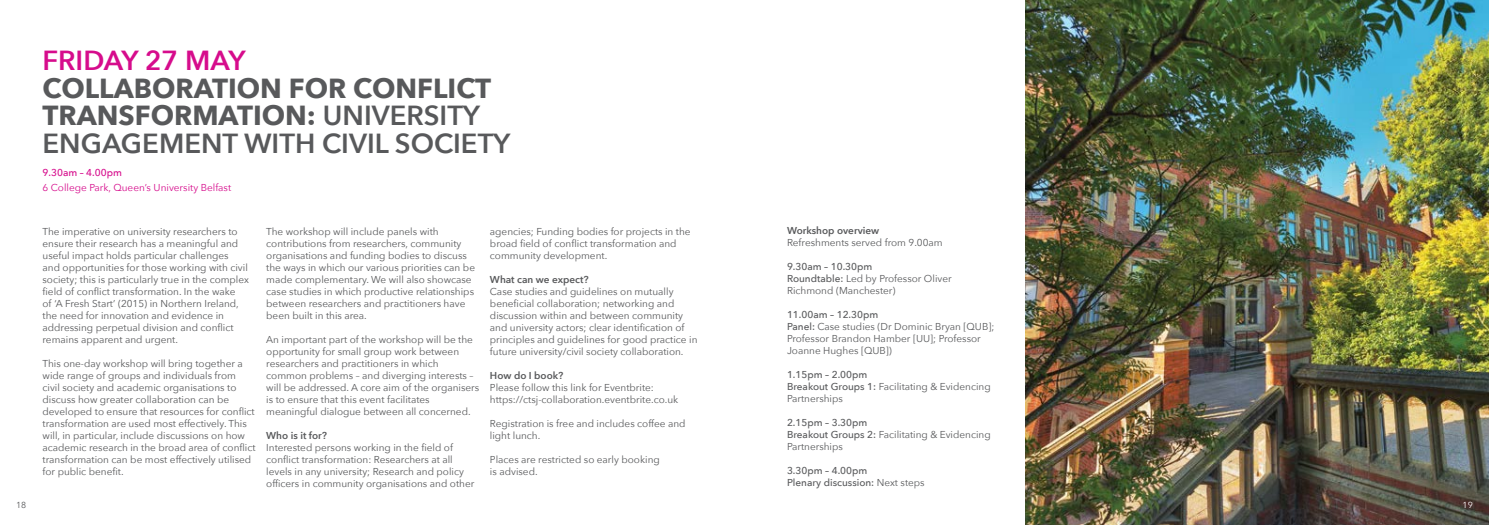
<style>
.page{position:relative;width:1489px;height:525px;background:#fff}
.page>*{position:absolute;margin:0;border:0;box-sizing:border-box;transform-origin:0 0}
.t1{font:700 27.5px/27.5px "Avenir Next";color:#58595b}
.t2{font:600 27.5px "Avenir Next";color:#d60c8c}
.t3{font:10px/12px "Avenir Next";color:#58595b}
.t4{font:600 10px "Avenir Next";color:#58595b}
.t5{font:500 10px/12px "Avenir Next";color:#58595b}
.t6{font:10px "Avenir Next";color:#d60c8c}
.t7{font:500 10px "Avenir Next";color:#d60c8c}
.t8{font:8.75px "Avenir Next";color:#58595b}
.t9{font:8.75px "Avenir Next";color:#fff}
.s1{font-weight:600}
.s2{font-weight:500}
.s3{font-weight:400}
</style>
<div class="page">
<img style="left:1025px;top:0;width:463px;height:524px">
<h1 class="t2" style="left:43px;top:37px;width:204px">FRIDAY 27 MAY</h1>
<h1 class="t1" style="left:43px;top:74px;width:469px">COLLABORATION FOR CONFLICT<br>TRANSFORMATION: <span class="s1">UNIVERSITY<br>ENGAGEMENT WITH CIVIL SOCIETY</span></h1>
<p class="t7" style="left:43px;top:164px;width:81px">9.30am – 4.00pm</p>
<p class="t6" style="left:43px;top:179px;width:190px">6 College Park, Queen’s University Belfast</p>
<p class="t3" style="left:43px;top:225px;width:208px">The imperative on university researchers to ensure their research has a meaningful and useful impact holds particular challenges<br>and opportunities for those working with civil society; this is particularly true in the complex field of conflict transformation. In the wake<br>of ‘A Fresh Start’ (2015) in Northern Ireland, the need for innovation and evidence in addressing perpetual division and conflict remains apparent and urgent.</p>
<p class="t3" style="left:43px;top:357px;width:214px">This one-day workshop will bring together a wide range of groups and individuals from civil society and academic organisations to discuss how greater collaboration can be developed to ensure that resources for conflict transformation are used most effectively. This will, in particular, include discussions on how academic research in the broad area of conflict transformation can be most effectively utilised for public benefit.</p>
<p class="t3" style="left:266px;top:225px;width:210px">The workshop will include panels with contributions from researchers, community organisations and funding bodies to discuss the ways in which our various priorities can be made complementary. We will also showcase case studies in which productive relationships between researchers and practitioners have been built in this area.</p>
<p class="t3" style="left:266px;top:333px;width:214px">An important part of the workshop will be the opportunity for small group work between researchers and practitioners in which common problems – and diverging interests – will be addressed. A core aim of the organisers is to ensure that this event facilitates meaningful dialogue between all concerned.</p>
<p class="t4" style="left:266px;top:427px;width:62px">Who is it for?</p>
<p class="t3" style="left:266px;top:441px;width:209px">Interested persons working in the field of conflict transformation: Researchers at all levels in any university; Research and policy officers in community organisations and other</p>
<p class="t3" style="left:490px;top:225px;width:202px">agencies; Funding bodies for projects in the broad field of conflict transformation and community development.</p>
<p class="t4" style="left:490px;top:271px;width:100px">What can we expect?</p>
<p class="t3" style="left:490px;top:285px;width:209px">Case studies and guidelines on mutually beneficial collaboration; networking and discussion within and between community and university actors; clear identification of principles and guidelines for good practice in future university/civil society collaboration.</p>
<p class="t4" style="left:490px;top:367px;width:75px">How do I book?</p>
<p class="t3" style="left:490px;top:381px;width:190px">Please follow this link for Eventbrite: https://ctsj-collaboration.eventbrite.co.uk</p>
<p class="t3" style="left:490px;top:417px;width:197px">Registration is free and includes coffee and light lunch.</p>
<p class="t3" style="left:490px;top:453px;width:171px">Places are restricted so early booking is advised.</p>
<p class="t4" style="left:787px;top:222px;width:94px">Workshop overview</p>
<p class="t3" style="left:787px;top:236px;width:157px">Refreshments served from 9.00am</p>
<p class="t3" style="left:787px;top:260px;width:166px"><span class="s2">9.30am – 10.30pm<br>Roundtable:</span> Led by Professor Oliver<br>Richmond (Manchester)</p>
<p class="t3" style="left:787px;top:308px;width:209px"><span class="s2">11.00am – 12.30pm<br>Panel:</span> Case studies (Dr Dominic Bryan [QUB];<br>Professor Brandon Hamber [UU]; Professor<br>Joanne Hughes [QUB])</p>
<p class="t3" style="left:787px;top:368px;width:205px"><span class="s2">1.15pm – 2.00pm<br>Breakout Groups 1:</span> Facilitating &amp; Evidencing<br>Partnerships</p>
<p class="t3" style="left:787px;top:416px;width:205px"><span class="s2">2.15pm – 3.30pm<br>Breakout Groups 2:</span> Facilitating &amp; Evidencing<br>Partnerships</p>
<p class="t5" style="left:787px;top:464px;width:139px">3.30pm – 4.00pm<br>Plenary discussion: <span class="s3">Next steps</span></p>
<p class="t8" style="left:16px;top:497px;width:12px">18</p>
<p class="t9" style="left:1462px;top:497px;width:12px">19</p>
</div>
